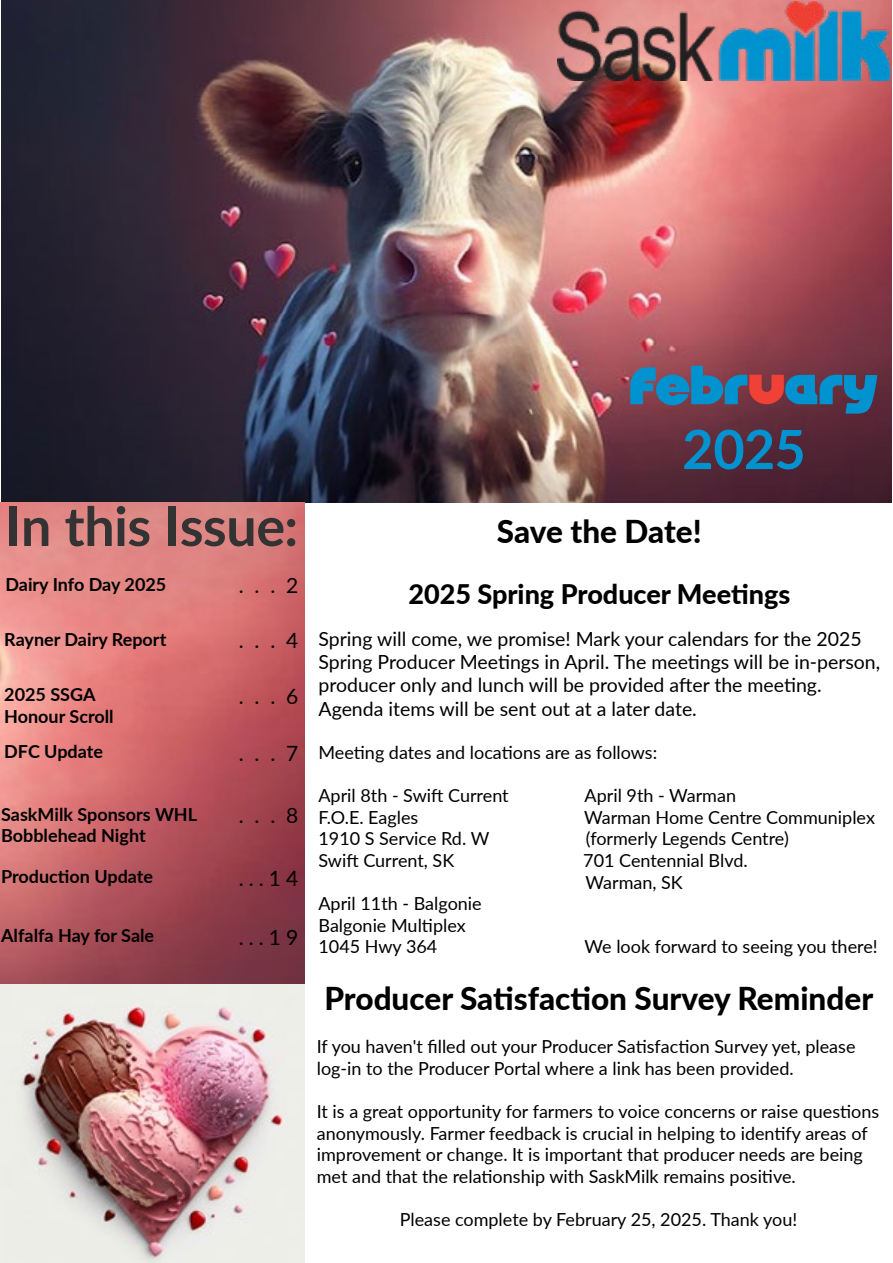
<style>
.page{position:relative;width:893px;height:1263px;background:#fff}
.page>*{position:absolute;margin:0;border:0;box-sizing:border-box;transform-origin:0 0}
.t1{font:700 54px "Lato";letter-spacing:-.01em;color:#333}
.t2{font:54px "Nickel Bumpy";letter-spacing:-.015em;color:#0093d0}
.t3{font:700 54px "Lato";color:#0093d0}
.t4{font:800 31.5px "Lato";color:#000}
.t5{font:800 27px "Lato";color:#000}
.t6{font:21px "Lato";color:#000}
.t7{font:19.5px/23.4px "Lato";color:#000}
.t8{font:18px/21.6px "Lato";color:#000}
.t9{font:700 18px/21.6px "Lato";color:#000}
.s1{color:#ef4135}
</style>
<div class="page">
<img style="left:1px;top:0;width:891px;height:502px">
<img style="left:0;top:502px;width:305px;height:761px">
<img style="left:557px;top:2px;width:336px;height:78px">
<h1 class="t1" style="left:5px;top:487px;width:294px">In this Issue:</h1>
<p class="t9" style="left:5px;top:572px;width:162px">Dairy Info Day 2025</p>
<p class="t6" style="left:239px;top:570px;width:61px">...2</p>
<p class="t6" style="left:239px;top:626px;width:61px">...4</p>
<p class="t9" style="left:4px;top:628px;width:164px">Rayner Dairy Report</p>
<p class="t9" style="left:4px;top:683px;width:111px">2025 SSGA<br>Honour Scroll</p>
<p class="t9" style="left:4px;top:740px;width:100px">DFC Update</p>
<p class="t6" style="left:239px;top:681px;width:61px">...6</p>
<p class="t6" style="left:239px;top:738px;width:61px">...7</p>
<p class="t9" style="left:1px;top:802px;width:197px">SaskMilk Sponsors WHL<br>Bobblehead Night</p>
<p class="t9" style="left:1px;top:865px;width:154px">Production Update</p>
<p class="t6" style="left:239px;top:800px;width:61px">...8</p>
<p class="t6" style="left:239px;top:863px;width:61px">...14</p>
<p class="t9" style="left:1px;top:924px;width:155px">Alfalfa Hay for Sale</p>
<p class="t6" style="left:239px;top:922px;width:61px">...19</p>
<h1 class="t2" style="left:628px;top:363px;width:252px">Febr<span class="s1">u</span>ary</h1>
<h1 class="t3" style="left:682px;top:410px;width:125px">2025</h1>
<h2 class="t4" style="left:497px;top:508px;width:206px">Save the Date!</h2>
<h3 class="t5" style="left:408px;top:574px;width:383px">2025 Spring Producer Meetings</h3>
<p class="t7" style="left:318px;top:626px;width:563px">Spring will come, we promise! Mark your calendars for the 2025<br>Spring Producer Meetings in April. The meetings will be in-person, producer only and lunch will be provided after the meeting.<br>Agenda items will be sent out at a later date.</p>
<p class="t8" style="left:318px;top:741px;width:340px">Meeting dates and locations are as follows:</p>
<p class="t8" style="left:318px;top:784px;width:192px">April 8th - Swift Current</p>
<p class="t8" style="left:585px;top:784px;width:153px">April 9th - Warman</p>
<p class="t8" style="left:318px;top:806px;width:101px">F.O.E. Eagles</p>
<p class="t8" style="left:584px;top:806px;width:292px">Warman Home Centre Communiplex</p>
<p class="t8" style="left:318px;top:827px;width:172px">1910 S Service Rd. W</p>
<p class="t8" style="left:586px;top:827px;width:204px">(formerly Legends Centre)</p>
<p class="t8" style="left:318px;top:849px;width:137px">Swift Current, SK</p>
<p class="t8" style="left:583px;top:849px;width:166px">701 Centennial Blvd.<br>Warman, SK</p>
<p class="t8" style="left:318px;top:892px;width:165px">April 11th - Balgonie<br>Balgonie Multiplex<br>1045 Hwy 364</p>
<p class="t8" style="left:585px;top:935px;width:295px">We look forward to seeing you there!</p>
<h2 class="t4" style="left:324px;top:975px;width:550px">Producer Satisfaction Survey Reminder</h2>
<p class="t8" style="left:317px;top:1035px;width:540px">If you haven't filled out your Producer Satisfaction Survey yet, please log-in to the Producer Portal where a link has been provided.</p>
<p class="t8" style="left:317px;top:1100px;width:564px">It is a great opportunity for farmers to voice concerns or raise questions anonymously. Farmer feedback is crucial in helping to identify areas of improvement or change. It is important that producer needs are being met and that the relationship with SaskMilk remains positive.</p>
<p class="t8" style="left:400px;top:1208px;width:399px">Please complete by February 25, 2025. Thank you!</p>
</div>
